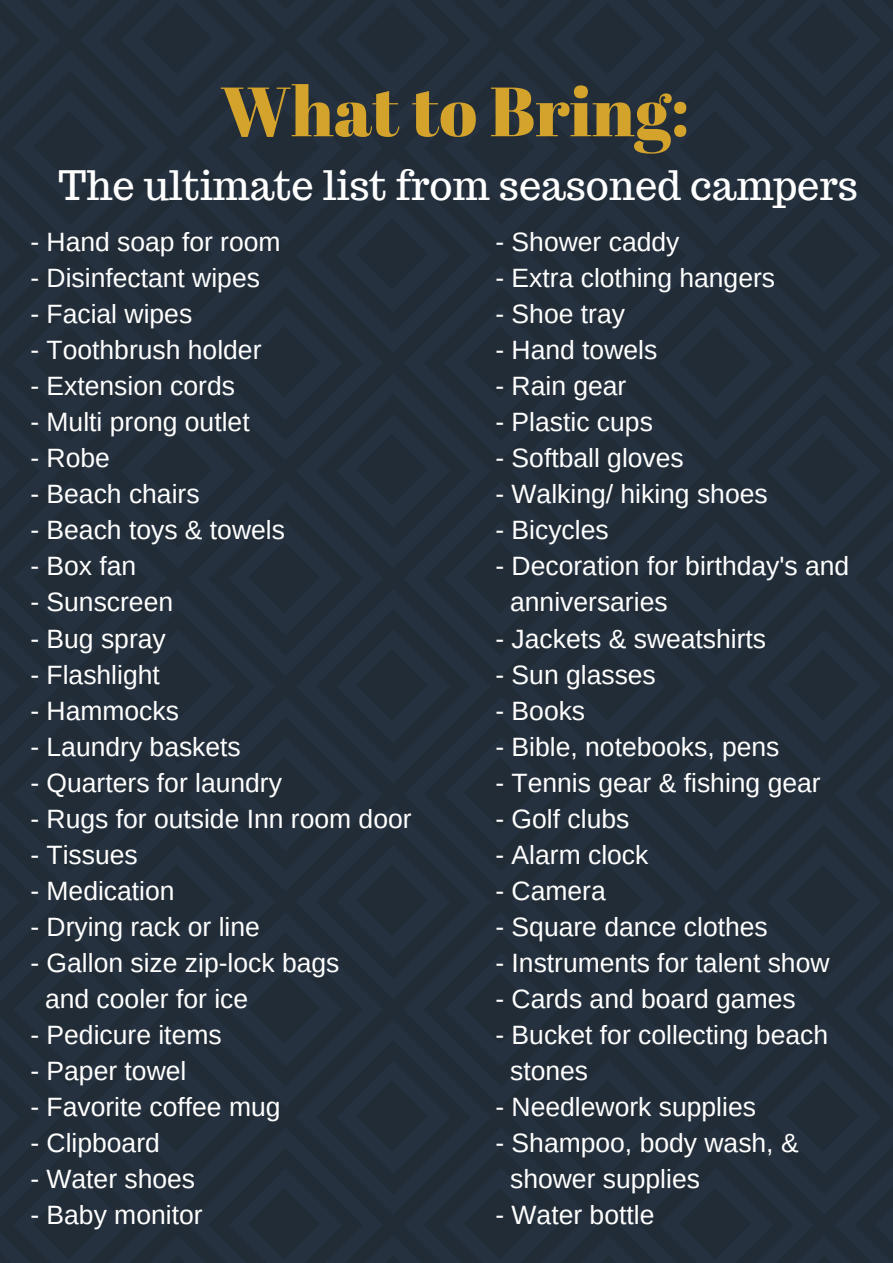
<style>
.page{position:relative;width:893px;height:1263px;background:#212c38}
.page>*{position:absolute;margin:0;border:0;box-sizing:border-box;transform-origin:0 0}
.t1{font:69.6px "Abril Fatface";color:#d3a32b}
.t2{font:39.75px "Trocchi";color:#fff}
.t3{font:26.55px/36px "Arimo";color:#fff}
</style>
<div class="page">
<h1 class="t1" style="left:220px;top:63px;width:471px">What to Bring:</h1>
<h2 class="t2" style="left:59px;top:160px;width:801px">The ultimate list from seasoned campers</h2>
<p class="t3" style="left:30px;top:224px;width:252px">- Hand soap for room</p>
<p class="t3" style="left:30px;top:260px;width:231px">- Disinfectant wipes</p>
<p class="t3" style="left:30px;top:296px;width:163px">- Facial wipes</p>
<p class="t3" style="left:30px;top:332px;width:233px">- Toothbrush holder</p>
<p class="t3" style="left:30px;top:368px;width:206px">- Extension cords</p>
<p class="t3" style="left:30px;top:404px;width:221px">- Multi prong outlet</p>
<p class="t3" style="left:30px;top:440px;width:81px">- Robe</p>
<p class="t3" style="left:30px;top:476px;width:171px">- Beach chairs</p>
<p class="t3" style="left:30px;top:512px;width:256px">- Beach toys &amp; towels</p>
<p class="t3" style="left:30px;top:548px;width:107px">- Box fan</p>
<p class="t3" style="left:30px;top:584px;width:144px">- Sunscreen</p>
<p class="t3" style="left:30px;top:620px;width:137px">- Bug spray</p>
<p class="t3" style="left:30px;top:656px;width:131px">- Flashlight</p>
<p class="t3" style="left:30px;top:692px;width:150px">- Hammocks</p>
<p class="t3" style="left:30px;top:728px;width:212px">- Laundry baskets</p>
<p class="t3" style="left:30px;top:764px;width:253px">- Quarters for laundry</p>
<p class="t3" style="left:30px;top:800px;width:383px">- Rugs for outside Inn room door</p>
<p class="t3" style="left:30px;top:836px;width:109px">- Tissues</p>
<p class="t3" style="left:30px;top:872px;width:146px">- Medication</p>
<p class="t3" style="left:30px;top:908px;width:231px">- Drying rack or line</p>
<p class="t3" style="left:45px;top:944px;width:296px;text-indent:-15px">- Gallon size zip-lock bags and cooler for ice</p>
<p class="t3" style="left:30px;top:1017px;width:193px">- Pedicure items</p>
<p class="t3" style="left:30px;top:1053px;width:157px">- Paper towel</p>
<p class="t3" style="left:30px;top:1089px;width:252px">- Favorite coffee mug</p>
<p class="t3" style="left:30px;top:1125px;width:131px">- Clipboard</p>
<p class="t3" style="left:30px;top:1161px;width:166px">- Water shoes</p>
<p class="t3" style="left:30px;top:1197px;width:174px">- Baby monitor</p>
<p class="t3" style="left:495px;top:224px;width:185px">- Shower caddy</p>
<p class="t3" style="left:495px;top:260px;width:281px">- Extra clothing hangers</p>
<p class="t3" style="left:495px;top:296px;width:131px">- Shoe tray</p>
<p class="t3" style="left:495px;top:332px;width:163px">- Hand towels</p>
<p class="t3" style="left:495px;top:368px;width:132px">- Rain gear</p>
<p class="t3" style="left:495px;top:404px;width:159px">- Plastic cups</p>
<p class="t3" style="left:495px;top:440px;width:190px">- Softball gloves</p>
<p class="t3" style="left:495px;top:476px;width:274px">- Walking/ hiking shoes</p>
<p class="t3" style="left:495px;top:512px;width:115px">- Bicycles</p>
<p class="t3" style="left:510px;top:548px;width:341px;text-indent:-15px">- Decoration for birthday's and anniversaries</p>
<p class="t3" style="left:495px;top:620px;width:272px">- Jackets &amp; sweatshirts</p>
<p class="t3" style="left:495px;top:656px;width:162px">- Sun glasses</p>
<p class="t3" style="left:495px;top:692px;width:91px">- Books</p>
<p class="t3" style="left:495px;top:728px;width:286px">- Bible, notebooks, pens</p>
<p class="t3" style="left:495px;top:764px;width:327px">- Tennis gear &amp; fishing gear</p>
<p class="t3" style="left:495px;top:800px;width:135px">- Golf clubs</p>
<p class="t3" style="left:495px;top:836px;width:155px">- Alarm clock</p>
<p class="t3" style="left:495px;top:872px;width:112px">- Camera</p>
<p class="t3" style="left:495px;top:908px;width:274px">- Square dance clothes</p>
<p class="t3" style="left:495px;top:944px;width:336px">- Instruments for talent show</p>
<p class="t3" style="left:495px;top:981px;width:302px">- Cards and board games</p>
<p class="t3" style="left:510px;top:1017px;width:319px;text-indent:-15px">- Bucket for collecting beach stones</p>
<p class="t3" style="left:495px;top:1089px;width:262px">- Needlework supplies</p>
<p class="t3" style="left:510px;top:1125px;width:290px;text-indent:-15px">- Shampoo, body wash, &amp; shower supplies</p>
<p class="t3" style="left:495px;top:1197px;width:160px">- Water bottle</p>
</div>
